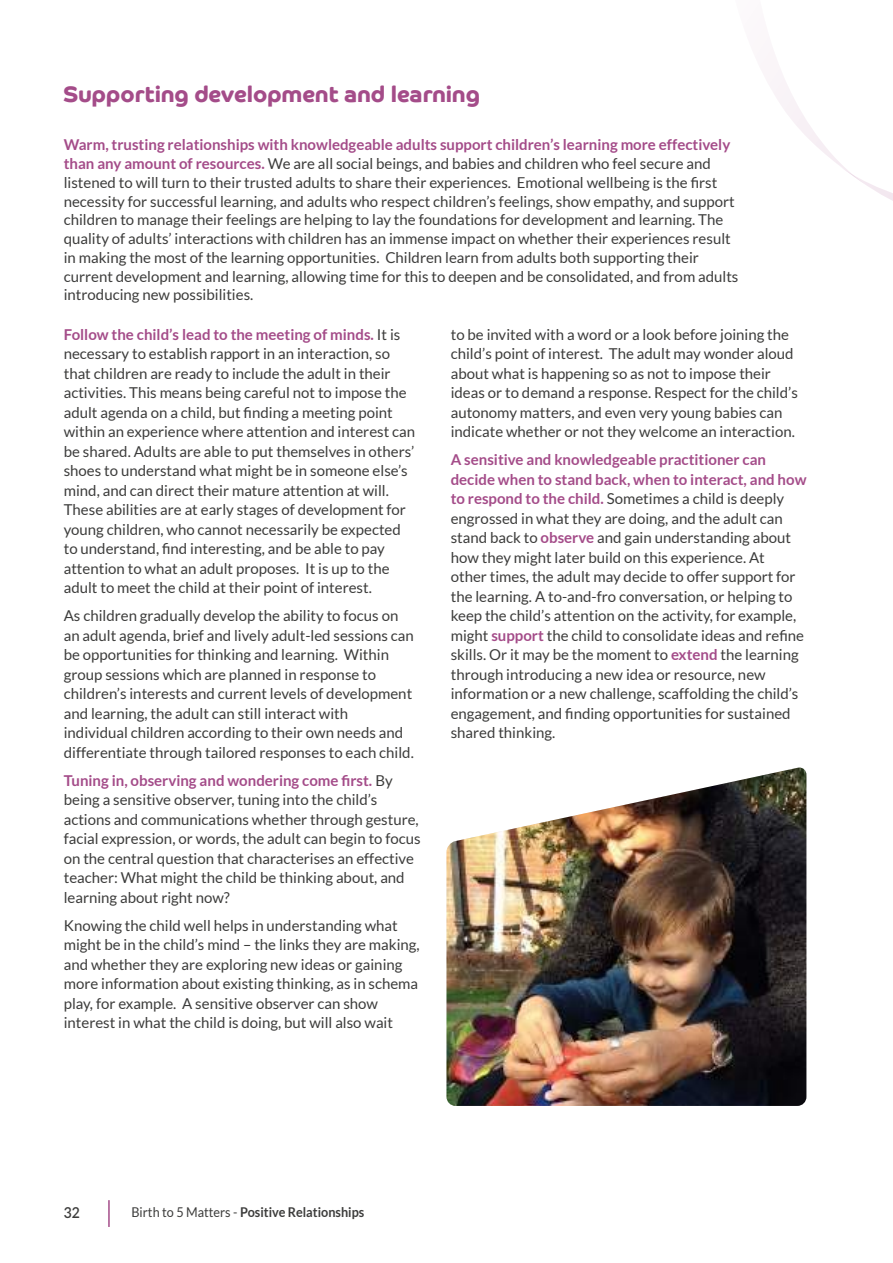
<style>
.page{position:relative;width:893px;height:1263px;background:#fff}
.page>*{position:absolute;margin:0;border:0;box-sizing:border-box;transform-origin:0 0}
.t1{font:700 22.5px "Co Headline";color:#a44c89}
.t2{font:15px/19.5px "Lato";color:#3c3c3b}
.t3{font:600 15px "Lato";color:#3c3c3b;scale:.94 1}
.t4{font:700 13.5px "Lato";color:#3c3c3b;scale:.94 1}
.s1{font-weight:700;color:#a44c89}
.s2{font-weight:400}
</style>
<div class="page">
<hr style="left:108px;top:1200px;width:2px;height:27px;background:#a44c89">
<img style="left:446px;top:767px;width:360px;height:339px">
<svg style="left:769px;top:69px;width:96px;height:115px"></svg>
<h1 class="t1" style="left:63px;top:81px;width:419px">Supporting development and learning</h1>
<p class="t2" style="left:64px;top:135px;width:676px;line-height:18.8px"><span class="s1">Warm, trusting relationships with knowledgeable adults support children’s learning more effectively than any amount of resources.</span> We are all social beings, and babies and children who feel secure and listened to will turn to their trusted adults to share their experiences. Emotional wellbeing is the first necessity for successful learning, and adults who respect children’s feelings, show empathy, and support children to manage their feelings are helping to lay the foundations for development and learning. The quality of adults’ interactions with children has an immense impact on whether their experiences result in making the most of the learning opportunities. Children learn from adults both supporting their current development and learning, allowing time for this to deepen and be consolidated, and from adults introducing new possibilities.</p>
<p class="t2" style="left:64px;top:324px;width:353px"><span class="s1">Follow the child’s lead to the meeting of minds.</span> It is necessary to establish rapport in an interaction, so that children are ready to include the adult in their activities. This means being careful not to impose the adult agenda on a child, but finding a meeting point within an experience where attention and interest can be shared. Adults are able to put themselves in others’ shoes to understand what might be in someone else’s mind, and can direct their mature attention at will.<br>These abilities are at early stages of development for young children, who cannot necessarily be expected to understand, find interesting, and be able to pay attention to what an adult proposes. It is up to the adult to meet the child at their point of interest.</p>
<p class="t2" style="left:64px;top:606px;width:352px">As children gradually develop the ability to focus on an adult agenda, brief and lively adult-led sessions can be opportunities for thinking and learning. Within group sessions which are planned in response to children’s interests and current levels of development and learning, the adult can still interact with individual children according to their own needs and differentiate through tailored responses to each child.</p>
<p class="t2" style="left:64px;top:770px;width:358px"><span class="s1">Tuning in, observing and wondering come first.</span> By being a sensitive observer, tuning into the child’s actions and communications whether through gesture, facial expression, or words, the adult can begin to focus on the central question that characterises an effective teacher: What might the child be thinking about, and learning about right now?</p>
<p class="t2" style="left:64px;top:915px;width:357px">Knowing the child well helps in understanding what might be in the child’s mind – the links they are making, and whether they are exploring new ideas or gaining more information about existing thinking, as in schema play, for example. A sensitive observer can show interest in what the child is doing, but will also wait</p>
<p class="t2" style="left:451px;top:324px;width:349px">to be invited with a word or a look before joining the child’s point of interest. The adult may wonder aloud about what is happening so as not to impose their ideas or to demand a response. Respect for the child’s autonomy matters, and even very young babies can indicate whether or not they welcome an interaction.</p>
<p class="t2" style="left:451px;top:450px;width:357px"><span class="s1">A sensitive and knowledgeable practitioner can decide when to stand back, when to interact, and how to respond to the child.</span> Sometimes a child is deeply engrossed in what they are doing, and the adult can stand back to <span class="s1">observe</span> and gain understanding about how they might later build on this experience. At<br>other times, the adult may decide to offer support for the learning. A to-and-fro conversation, or helping to keep the child’s attention on the activity, for example, might <span class="s1">support</span> the child to consolidate ideas and refine skills. Or it may be the moment to <span class="s1">extend</span> the learning through introducing a new idea or resource, new information or a new challenge, scaffolding the child’s engagement, and finding opportunities for sustained shared thinking.</p>
<p class="t3" style="left:64px;top:1201px;width:19px">32</p>
<p class="t4" style="left:131px;top:1204px;width:249px"><span class="s2">Birth to 5 Matters -</span> Positive Relationships</p>
</div>
